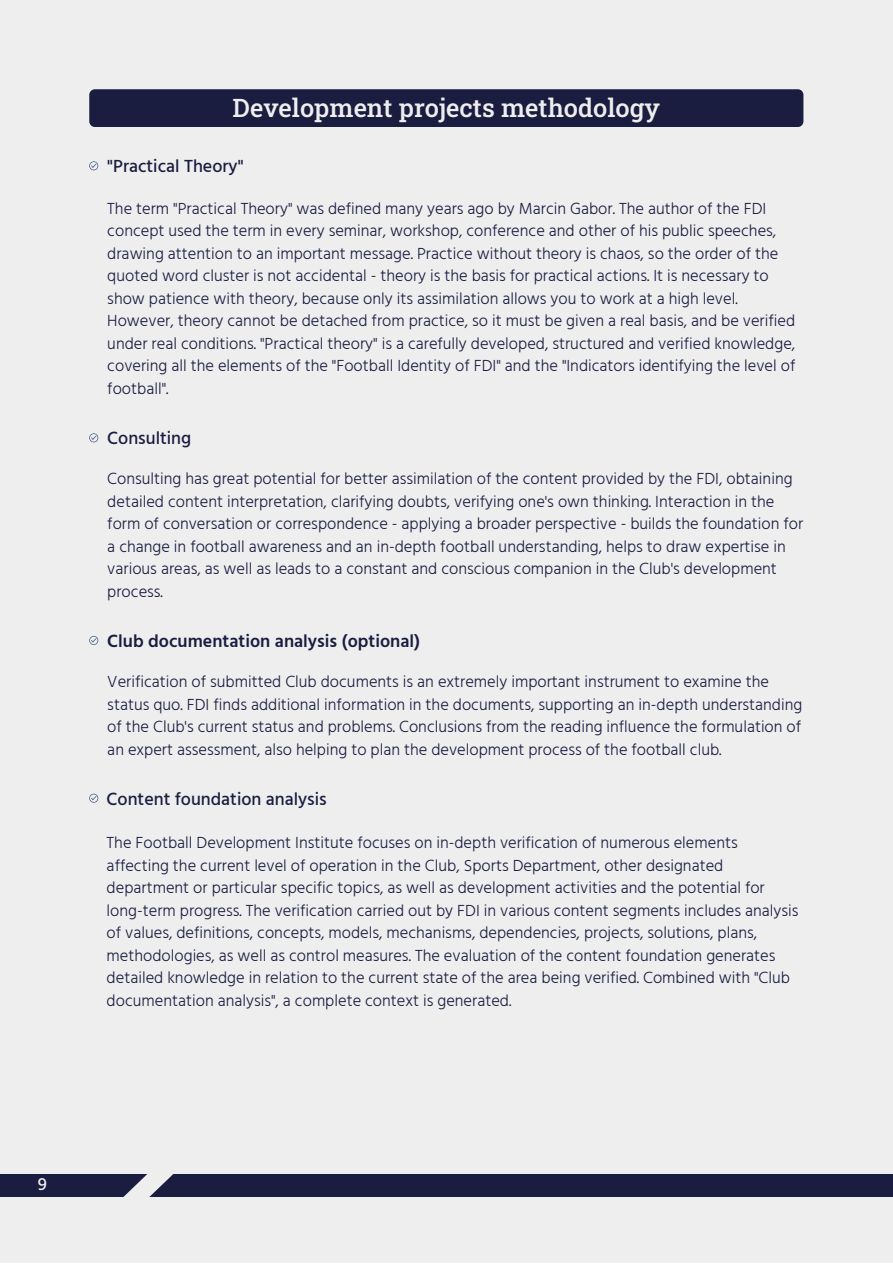
<style>
.page{position:relative;width:893px;height:1264px;background:#fff}
.page>*{position:absolute;margin:0;border:0;box-sizing:border-box;transform-origin:0 0}
.t1{font:500 25.5px "Roboto Slab";color:#eee}
.t2{font:500 18px "Hind Madurai";color:#1a1c40}
.t3{font:600 18px "Hind";color:#1a1c40}
.t4{font:500 18px "Hind Madurai";color:#eee}
.t5{font:300 16.5px/22.5px "Hind Madurai";color:#1a1c40}
</style>
<div class="page">
<div style="left:0;top:0;width:892px;height:1262px;background:#eee"></div>
<div style="left:89px;top:89px;width:714px;height:38px;background:#1a1c40;border-radius:6px"></div>
<svg style="left:89px;top:161px;width:9px;height:9px"></svg>
<svg style="left:89px;top:433px;width:9px;height:9px"></svg>
<svg style="left:89px;top:793px;width:9px;height:9px"></svg>
<svg style="left:89px;top:636px;width:9px;height:9px"></svg>
<div style="left:0;top:1174px;width:892px;height:22px;background:#1a1c40"></div>
<svg style="left:123px;top:1174px;width:51px;height:23px"></svg>
<h1 class="t1" style="left:233px;top:90px;width:429px">Development projects methodology</h1>
<p class="t2" style="left:107px;top:155px;width:138px">"Practical Theory"</p>
<p class="t5" style="left:107px;top:198px;width:689px">The term "Practical Theory" was defined many years ago by Marcin Gabor. The author of the FDI concept used the term in every seminar, workshop, conference and other of his public speeches, drawing attention to an important message. Practice without theory is chaos, so the order of the quoted word cluster is not accidental - theory is the basis for practical actions. It is necessary to show patience with theory, because only its assimilation allows you to work at a high level.<br>However, theory cannot be detached from practice, so it must be given a real basis, and be verified under real conditions. "Practical theory" is a carefully developed, structured and verified knowledge, covering all the elements of the "Football Identity of FDI" and the "Indicators identifying the level of football".</p>
<p class="t2" style="left:107px;top:427px;width:85px">Consulting</p>
<p class="t5" style="left:107px;top:468px;width:697px">Consulting has great potential for better assimilation of the content provided by the FDI, obtaining detailed content interpretation, clarifying doubts, verifying one's own thinking. Interaction in the form of conversation or correspondence - applying a broader perspective - builds the foundation for a change in football awareness and an in-depth football understanding, helps to draw expertise in various areas, as well as leads to a constant and conscious companion in the Club's development process.</p>
<p class="t3" style="left:107px;top:630px;width:314px">Club documentation analysis (optional)</p>
<p class="t5" style="left:107px;top:671px;width:696px">Verification of submitted Club documents is an extremely important instrument to examine the status quo. FDI finds additional information in the documents, supporting an in-depth understanding of the Club's current status and problems. Conclusions from the reading influence the formulation of an expert assessment, also helping to plan the development process of the football club.</p>
<p class="t2" style="left:107px;top:787px;width:221px">Content foundation analysis</p>
<p class="t5" style="left:107px;top:832px;width:693px">The Football Development Institute focuses on in-depth verification of numerous elements affecting the current level of operation in the Club, Sports Department, other designated department or particular specific topics, as well as development activities and the potential for long-term progress. The verification carried out by FDI in various content segments includes analysis of values, definitions, concepts, models, mechanisms, dependencies, projects, solutions, plans, methodologies, as well as control measures. The evaluation of the content foundation generates detailed knowledge in relation to the current state of the area being verified. Combined with "Club documentation analysis", a complete context is generated.</p>
<p class="t4" style="left:38px;top:1172px;width:11px">9</p>
</div>
